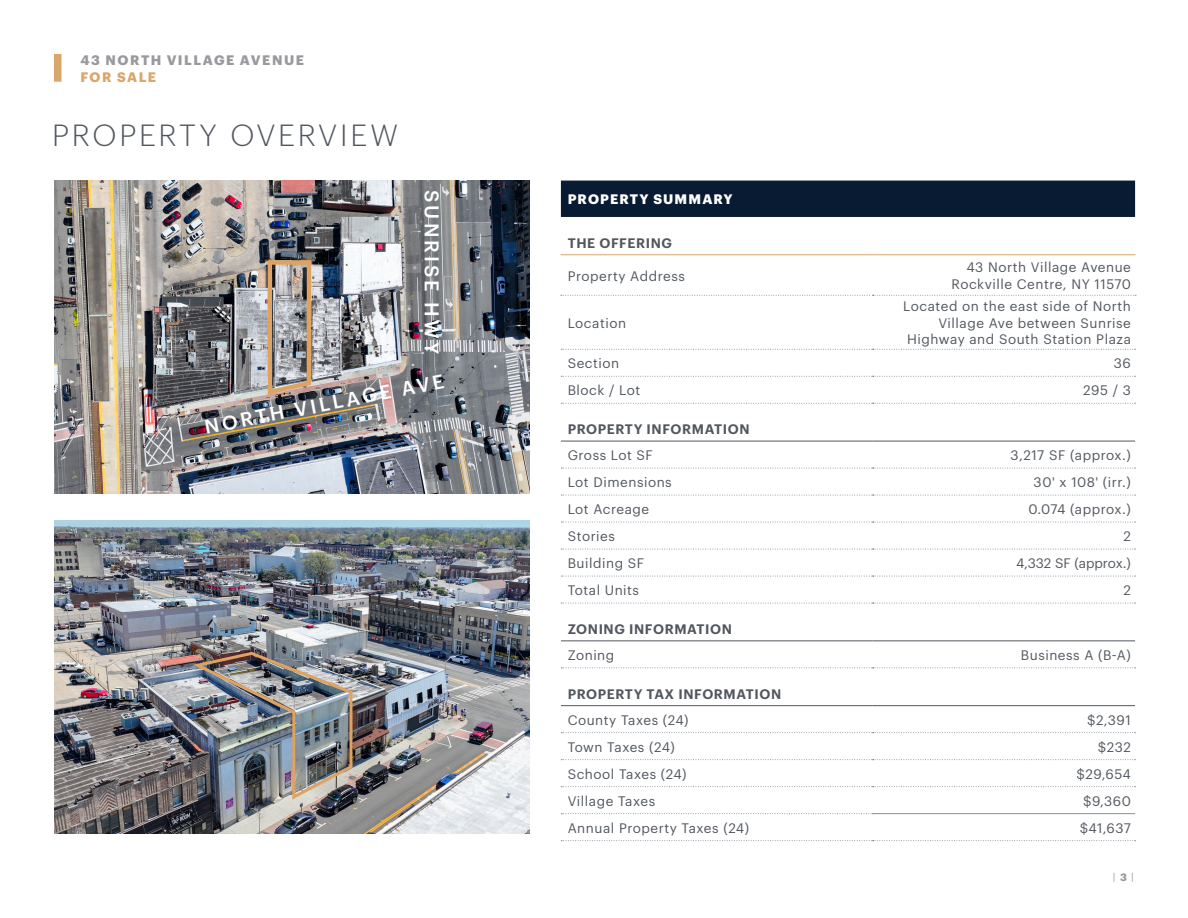
<style>
.page{position:relative;width:1188px;height:918px;background:#fff}
.page>*{position:absolute;margin:0;border:0;box-sizing:border-box;transform-origin:0 0}
.t1{font:300 30px "Graphik";letter-spacing:.085em;color:#52575f}
.t2{font:500 19.5px "Graphik";letter-spacing:.155em;color:#fff}
.t3{font:13.5px/16.5px "Graphik";letter-spacing:.04em;color:#52575f;text-align:right}
.t4{font:600 13.5px "Graphik";letter-spacing:.045em;color:#52575f}
.t5{font:700 13.5px "Graphik";letter-spacing:.115em;color:#99999e}
.t6{font:13.5px "Graphik";color:#52575f}
.t7{font:700 13.5px "Graphik";letter-spacing:.085em;color:#fff}
.t8{font:13.5px "Graphik";letter-spacing:.02em;color:#52575f}
.t9{font:700 13.5px "Graphik";letter-spacing:.1em;color:#d9a76c}
.t10{font:10.5px "Graphik";color:#99999e}
.s1{font-weight:700}
</style>
<div class="page">
<img style="left:54px;top:181px;width:475px;height:312px">
<img style="left:54px;top:521px;width:475px;height:312px">
<img style="left:265px;top:258px;width:49px;height:139px">
<img style="left:189px;top:650px;width:165px;height:151px">
<div style="left:54px;top:54px;width:8px;height:28px;background:#d9a76c"></div>
<div style="left:561px;top:181px;width:574px;height:36px;background:#081b33"></div>
<svg style="left:561px;top:295px;width:575px;height:1px"></svg>
<svg style="left:561px;top:349px;width:575px;height:1px"></svg>
<svg style="left:561px;top:468px;width:575px;height:1px"></svg>
<svg style="left:561px;top:495px;width:575px;height:1px"></svg>
<hr style="left:561px;top:254px;width:312px;height:1px;background:#d9a76c">
<hr style="left:873px;top:254px;width:262px;height:1px;background:#d9a76c">
<hr style="left:561px;top:441px;width:312px;height:1px;background:#52575f">
<hr style="left:561px;top:640px;width:312px;height:1px;background:#52575f">
<hr style="left:561px;top:705px;width:312px;height:1px;background:#52575f">
<hr style="left:873px;top:441px;width:262px;height:1px;background:#52575f">
<hr style="left:873px;top:640px;width:262px;height:1px;background:#52575f">
<hr style="left:873px;top:705px;width:262px;height:1px;background:#52575f">
<svg style="left:561px;top:376px;width:575px;height:1px"></svg>
<svg style="left:561px;top:403px;width:575px;height:1px"></svg>
<svg style="left:561px;top:603px;width:575px;height:1px"></svg>
<svg style="left:561px;top:667px;width:575px;height:1px"></svg>
<svg style="left:561px;top:732px;width:575px;height:1px"></svg>
<svg style="left:561px;top:759px;width:575px;height:1px"></svg>
<svg style="left:561px;top:786px;width:575px;height:1px"></svg>
<svg style="left:561px;top:813px;width:312px;height:1px"></svg>
<svg style="left:561px;top:840px;width:575px;height:1px"></svg>
<svg style="left:561px;top:522px;width:575px;height:1px"></svg>
<svg style="left:561px;top:549px;width:575px;height:1px"></svg>
<svg style="left:561px;top:576px;width:575px;height:1px"></svg>
<hr style="left:873px;top:813px;width:262px;height:1px;background:#898e96">
<p class="t5" style="left:80px;top:50px;width:225px">43 NORTH VILLAGE AVENUE</p>
<p class="t9" style="left:80px;top:66px;width:77px">FOR SALE</p>
<p class="t1" style="left:52px;top:113px;width:347px">PROPERTY OVERVIEW</p>
<p class="t2" style="left:447px;top:190px;width:165px;rotate:90deg">SUNRISE HWY</p>
<p class="t2" style="left:202px;top:413px;width:245px;rotate:-11deg">NORTH VILLAGE AVE</p>
<p class="t7" style="left:568px;top:189px;width:167px">PROPERTY SUMMARY</p>
<p class="t4" style="left:568px;top:233px;width:106px">THE OFFERING</p>
<p class="t3" style="left:568px;top:266px;width:119px">Property Address</p>
<p class="t3" style="left:568px;top:314px;width:60px">Location</p>
<p class="t3" style="left:966px;top:258px;width:166px">43 North Village Avenue</p>
<p class="t3" style="left:952px;top:275px;width:181px">Rockville Centre, NY 11570</p>
<p class="t3" style="left:903px;top:297px;width:229px">Located on the east side of North<br>Village Ave between Sunrise<br>Highway and South Station Plaza</p>
<p class="t3" style="left:568px;top:354px;width:53px">Section</p>
<p class="t3" style="left:1114px;top:354px;width:19px">36</p>
<p class="t3" style="left:568px;top:381px;width:74px">Block / Lot</p>
<p class="t3" style="left:1083px;top:381px;width:49px">295 / 3</p>
<p class="t4" style="left:568px;top:419px;width:183px">PROPERTY INFORMATION</p>
<p class="t3" style="left:568px;top:446px;width:87px">Gross Lot SF</p>
<p class="t3" style="left:1011px;top:446px;width:122px">3,217 SF (approx.)</p>
<p class="t3" style="left:568px;top:473px;width:106px">Lot Dimensions</p>
<p class="t3" style="left:1034px;top:473px;width:99px">30' x 108' (irr.)</p>
<p class="t3" style="left:568px;top:500px;width:83px">Lot Acreage</p>
<p class="t3" style="left:1029px;top:500px;width:104px">0.074 (approx.)</p>
<p class="t3" style="left:568px;top:527px;width:49px">Stories</p>
<p class="t3" style="left:1123px;top:527px;width:9px">2</p>
<p class="t3" style="left:568px;top:554px;width:78px">Building SF</p>
<p class="t6" style="left:1016px;top:553px;width:116px">4,332 SF (approx.)</p>
<p class="t3" style="left:568px;top:581px;width:73px">Total Units</p>
<p class="t3" style="left:1123px;top:581px;width:9px">2</p>
<p class="t4" style="left:568px;top:619px;width:166px">ZONING INFORMATION</p>
<p class="t3" style="left:568px;top:646px;width:48px">Zoning</p>
<p class="t3" style="left:1021px;top:646px;width:112px">Business A (B-A)</p>
<p class="t4" style="left:568px;top:684px;width:215px">PROPERTY TAX INFORMATION</p>
<p class="t3" style="left:568px;top:710px;width:122px">County Taxes (24)</p>
<p class="t3" style="left:1087px;top:710px;width:45px">$2,391</p>
<p class="t8" style="left:568px;top:737px;width:109px">Town Taxes (24)</p>
<p class="t3" style="left:1098px;top:737px;width:35px">$232</p>
<p class="t3" style="left:568px;top:764px;width:120px">School Taxes (24)</p>
<p class="t3" style="left:1077px;top:764px;width:56px">$29,654</p>
<p class="t3" style="left:568px;top:791px;width:89px">Village Taxes</p>
<p class="t3" style="left:1083px;top:791px;width:49px">$9,360</p>
<p class="t3" style="left:568px;top:818px;width:183px">Annual Property Taxes (24)</p>
<p class="t3" style="left:1080px;top:818px;width:53px">$41,637</p>
<p class="t10" style="left:1113px;top:869px;width:23px">| <span class="s1">3</span> |</p>
</div>
